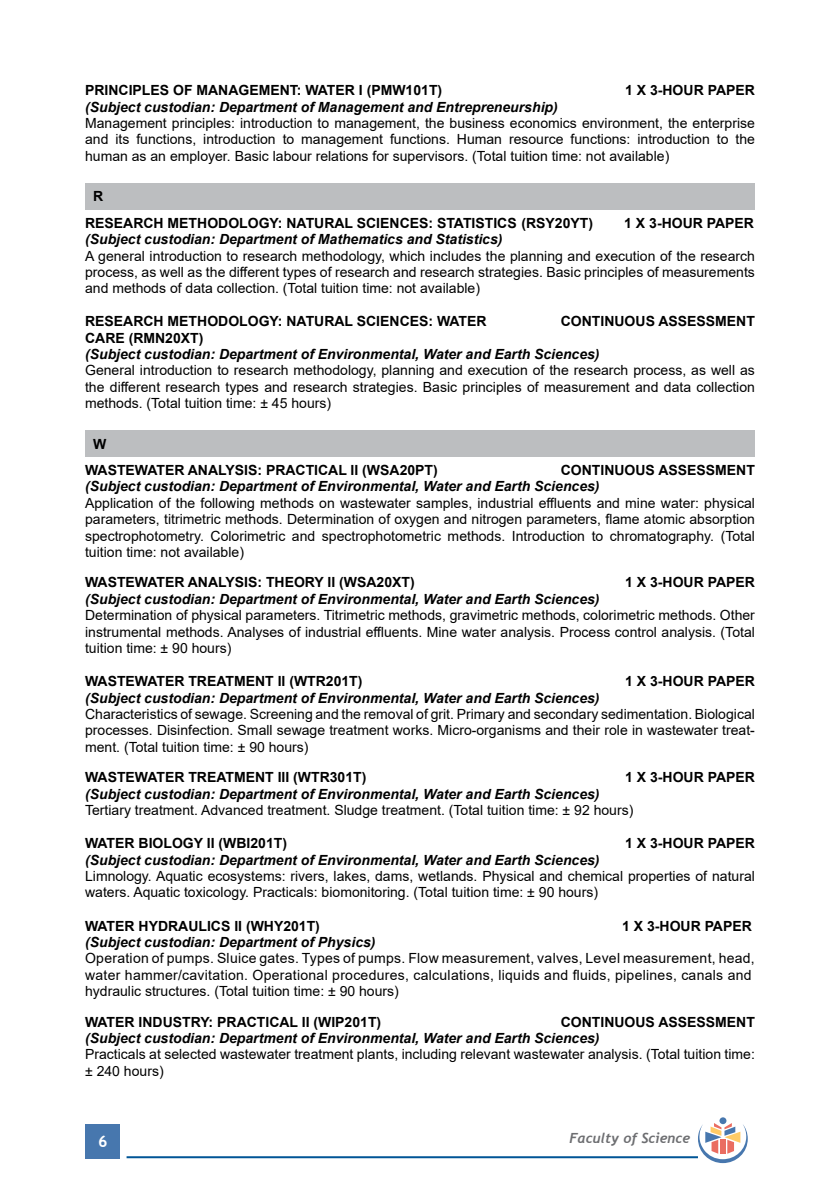
<style>
.page{position:relative;width:840px;height:1191px;background:#fff}
.page>*{position:absolute;margin:0;border:0;box-sizing:border-box;transform-origin:0 0}
.t1{font:700 16px "Trebuchet MS";color:#fff}
.t2{font:14px/16.4px "Arial";color:#000;text-align:justify}
.t3{font:italic 700 14px "Arial";color:#000}
.t4{font:700 14px/26.4px "Arial";color:#000}
.t5{font:14px/16.4px "Arial";letter-spacing:.02em;color:#000}
.t6{font:italic 700 14px "Trebuchet";color:#6d6e71}
</style>
<div class="page">
<div style="left:86px;top:1124px;width:34px;height:34px;background:#4777ae"></div>
<hr style="left:126px;top:1156px;width:571px;height:2px;background:#005596">
<div style="left:719px;top:1117px;width:7px;height:7px;background:#4777ae;border-radius:50%"></div>
<svg style="left:697px;top:1123px;width:50px;height:40px"></svg>
<div style="left:85px;top:183px;width:669px;height:26px;background:#bcbec0"></div>
<div style="left:85px;top:430px;width:669px;height:26px;background:#bcbec0"></div>
<p class="t4" style="left:85px;top:77px;width:358px">PRINCIPLES OF MANAGEMENT: WATER I (PMW101T)</p>
<p class="t4" style="left:624px;top:77px;width:131px">1 X 3-HOUR PAPER</p>
<p class="t3" style="left:85px;top:97px;width:474px">(Subject custodian: Department of Management and Entrepreneurship)</p>
<p class="t2" style="left:85px;top:115px;width:671px">Management principles: introduction to management, the business economics environment, the enterprise and its functions, introduction to management functions. Human resource functions: introduction to the human as an employer. Basic labour relations for supervisors. (Total tuition time: not available)</p>
<p class="t4" style="left:85px;top:183px;width:509px;text-indent:8px">R<br>RESEARCH METHODOLOGY: NATURAL SCIENCES: STATISTICS (RSY20YT)</p>
<p class="t4" style="left:624px;top:210px;width:131px">1 X 3-HOUR PAPER</p>
<p class="t3" style="left:85px;top:230px;width:418px">(Subject custodian: Department of Mathematics and Statistics)</p>
<p class="t2" style="left:85px;top:247px;width:671px">A general introduction to research methodology, which includes the planning and execution of the research process, as well as the different types of research and research strategies. Basic principles of measurements and methods of data collection. (Total tuition time: not available)</p>
<p class="t4" style="left:85px;top:308px;width:403px">RESEARCH METHODOLOGY: NATURAL SCIENCES: WATER</p>
<p class="t4" style="left:560px;top:308px;width:195px">CONTINUOUS ASSESSMENT</p>
<p class="t4" style="left:85px;top:325px;width:120px">CARE (RMN20XT)</p>
<p class="t3" style="left:85px;top:345px;width:515px">(Subject custodian: Department of Environmental, Water and Earth Sciences)</p>
<p class="t2" style="left:85px;top:362px;width:671px">General introduction to research methodology, planning and execution of the research process, as well as the different research types and research strategies. Basic principles of measurement and data collection methods. (Total tuition time: ± 45 hours)</p>
<p class="t4" style="left:85px;top:430px;width:354px;text-indent:8px">W<br>WASTEWATER ANALYSIS: PRACTICAL II (WSA20PT)</p>
<p class="t4" style="left:560px;top:457px;width:195px">CONTINUOUS ASSESSMENT</p>
<p class="t3" style="left:85px;top:477px;width:515px">(Subject custodian: Department of Environmental, Water and Earth Sciences)</p>
<p class="t2" style="left:85px;top:494px;width:671px">Application of the following methods on wastewater samples, industrial effluents and mine water: physical parameters, titrimetric methods. Determination of oxygen and nitrogen parameters, flame atomic absorption spectrophotometry. Colorimetric and spectrophotometric methods. Introduction to chromatography. (Total tuition time: not available)</p>
<p class="t4" style="left:85px;top:569px;width:331px">WASTEWATER ANALYSIS: THEORY II (WSA20XT)</p>
<p class="t4" style="left:624px;top:569px;width:131px">1 X 3-HOUR PAPER</p>
<p class="t3" style="left:85px;top:589px;width:515px">(Subject custodian: Department of Environmental, Water and Earth Sciences)</p>
<p class="t2" style="left:85px;top:607px;width:671px">Determination of physical parameters. Titrimetric methods, gravimetric methods, colorimetric methods. Other instrumental methods. Analyses of industrial effluents. Mine water analysis. Process control analysis. (Total tuition time: ± 90 hours)</p>
<p class="t4" style="left:85px;top:668px;width:279px">WASTEWATER TREATMENT II (WTR201T)</p>
<p class="t4" style="left:624px;top:668px;width:131px">1 X 3-HOUR PAPER</p>
<p class="t3" style="left:85px;top:688px;width:515px">(Subject custodian: Department of Environmental, Water and Earth Sciences)</p>
<p class="t2" style="left:85px;top:705px;width:671px">Characteristics of sewage. Screening and the removal of grit. Primary and secondary sedimentation. Biological processes. Disinfection. Small sewage treatment works. Micro-organisms and their role in wastewater treat&shy;ment. (Total tuition time: ± 90 hours)</p>
<p class="t4" style="left:85px;top:764px;width:283px">WASTEWATER TREATMENT III (WTR301T)</p>
<p class="t4" style="left:624px;top:764px;width:131px">1 X 3-HOUR PAPER</p>
<p class="t3" style="left:85px;top:784px;width:515px">(Subject custodian: Department of Environmental, Water and Earth Sciences)</p>
<p class="t2" style="left:85px;top:801px;width:549px">Tertiary treatment. Advanced treatment. Sludge treatment. (Total tuition time: ± 92 hours)</p>
<p class="t4" style="left:85px;top:830px;width:203px">WATER BIOLOGY II (WBI201T)</p>
<p class="t4" style="left:624px;top:830px;width:131px">1 X 3-HOUR PAPER</p>
<p class="t3" style="left:85px;top:850px;width:515px">(Subject custodian: Department of Environmental, Water and Earth Sciences)</p>
<p class="t2" style="left:85px;top:867px;width:671px">Limnology. Aquatic ecosystems: rivers, lakes, dams, wetlands. Physical and chemical properties of natural waters. Aquatic toxicology. Practicals: biomonitoring. (Total tuition time: ± 90 hours)</p>
<p class="t4" style="left:85px;top:912px;width:236px">WATER HYDRAULICS II (WHY201T)</p>
<p class="t4" style="left:621px;top:912px;width:131px">1 X 3-HOUR PAPER</p>
<p class="t3" style="left:85px;top:932px;width:292px">(Subject custodian: Department of Physics)</p>
<p class="t5" style="left:85px;top:950px;width:671px">Operation of pumps. Sluice gates. Types of pumps. Flow measurement, valves, Level measurement, head, water hammer/cavitation. Operational procedures, calculations, liquids and fluids, pipelines, canals and hydraulic structures. (Total tuition time: ± 90 hours)</p>
<p class="t4" style="left:85px;top:1008px;width:297px">WATER INDUSTRY: PRACTICAL II (WIP201T)</p>
<p class="t4" style="left:560px;top:1008px;width:195px">CONTINUOUS ASSESSMENT</p>
<p class="t3" style="left:85px;top:1028px;width:515px">(Subject custodian: Department of Environmental, Water and Earth Sciences)</p>
<p class="t2" style="left:85px;top:1046px;width:671px">Practicals at selected wastewater treatment plants, including relevant wastewater analysis. (Total tuition time: ± 240 hours)</p>
<p class="t1" style="left:98px;top:1131px;width:11px">6</p>
<p class="t6" style="left:569px;top:1129px;width:122px">Faculty of Science</p>
</div>
